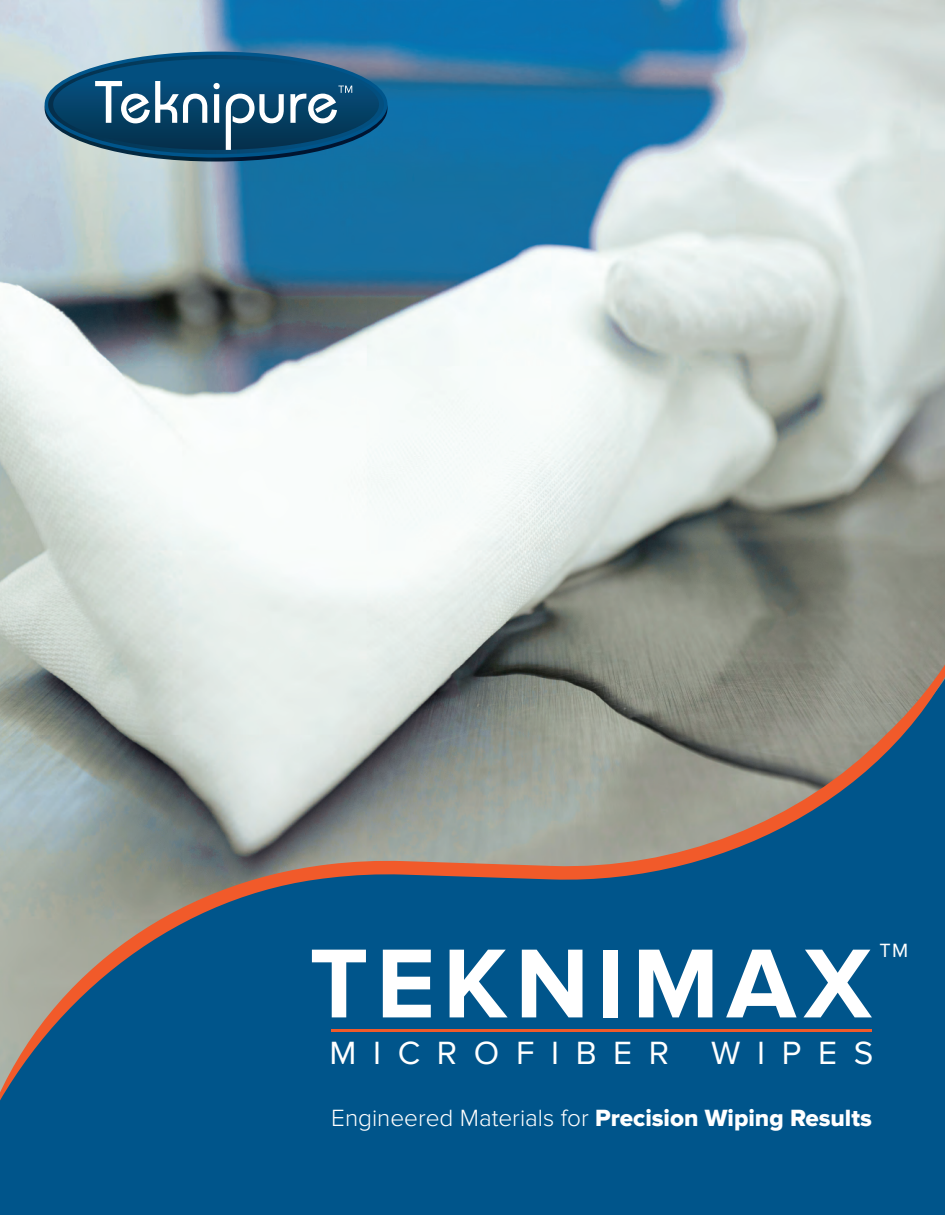
<style>
.page{position:relative;width:945px;height:1215px;background:#fff}
.page>*{position:absolute;margin:0;border:0;box-sizing:border-box;transform-origin:0 0}
.t1{font:700 101.55px "Proxima Nova";letter-spacing:.075em;color:#fff}
.t2{font:33.3px "Proxima Nova";letter-spacing:.5em;color:#fff}
.t3{font:300 24.3px "Proxima Nova";color:#fff}
.t4{font:19.95px "Proxima Nova";color:#fff}
.s1{font-family:"Proxima Nova Extrabld";font-weight:400}
</style>
<div class="page">
<img style="left:0;top:0;width:945px;height:617px">
<div style="left:0;top:1126px;width:945px;height:89px;background:#00558b"></div>
<svg style="left:0;top:617px;width:945px;height:509px;background:#557c91"></svg>
<svg style="left:46px;top:53px;width:340px;height:102px;background:#326788"></svg>
<h1 class="t1" style="left:309px;top:925px;width:564px">TEKNIMAX</h1>
<p class="t4" style="left:879px;top:939px;width:30px">TM</p>
<h2 class="t2" style="left:329px;top:1034px;width:341px">MICROFIBER</h2>
<h2 class="t2" style="left:711px;top:1034px;width:164px">WIPES</h2>
<p class="t3" style="left:331px;top:1104px;width:542px">Engineered Materials for <span class="s1">Precision Wiping Results</span></p>
</div>
